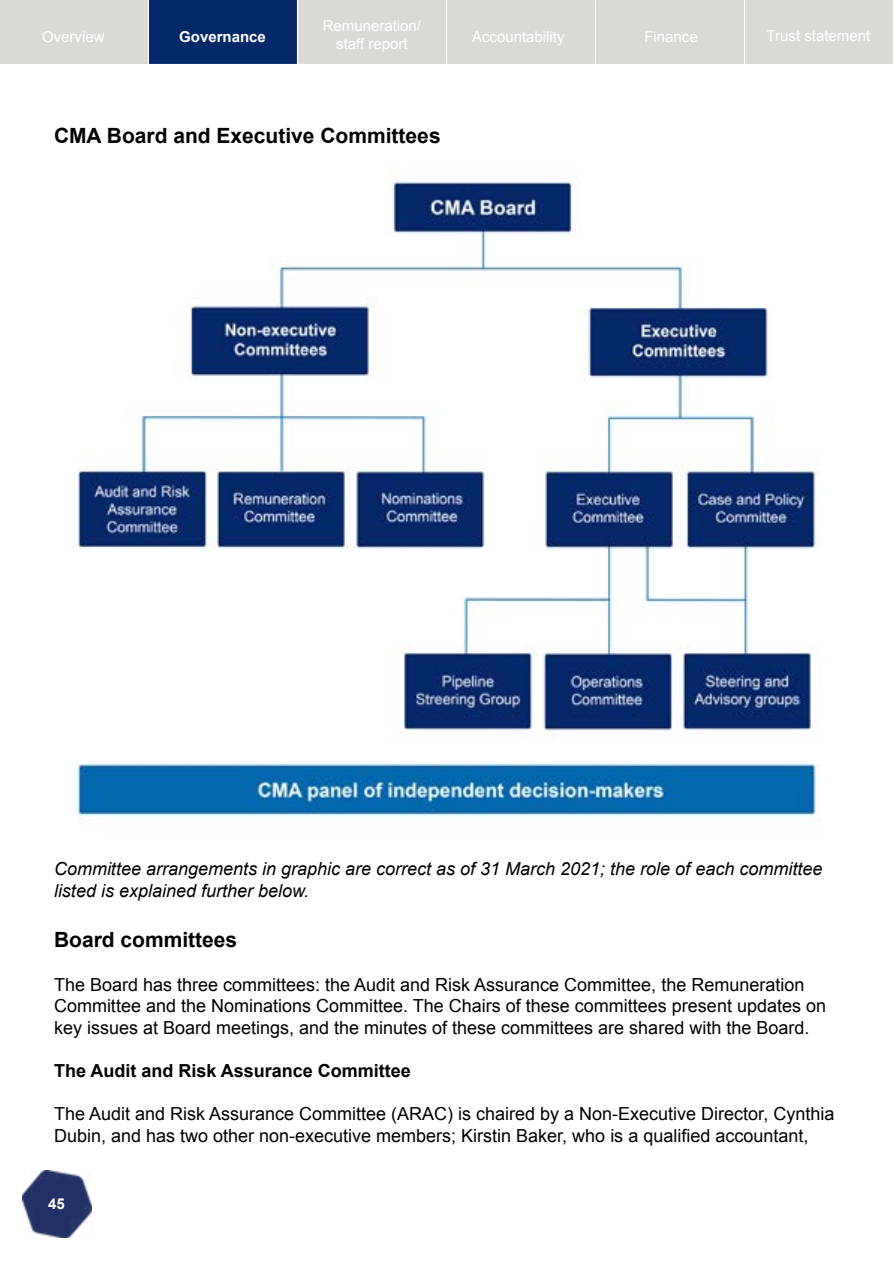
<style>
.page{position:relative;width:893px;height:1263px;background:#fff}
.page>*{position:absolute;margin:0;border:0;box-sizing:border-box;transform-origin:0 0}
.t1{font:700 21px "Arial";color:#000}
.t2{font:18px/21.6px "Arial";color:#000}
.t3{font:italic 18px/21.6px "Arial";color:#000}
.t4{font:700 18px "Arial";color:#000}
.t5{font:15px/18px "Arial";color:#fff;text-align:center}
.t6{font:700 15px "Arial";color:#fff}
.s1{font-family:"Arial MT2"}
</style>
<div class="page">
<img style="left:22px;top:1170px;width:69px;height:67px">
<div style="left:1px;top:1px;width:146px;height:62px;background:#ddd9d5"></div>
<div style="left:0;top:0;width:148px;height:64px;border:2px solid #ddd9d5"></div>
<div style="left:150px;top:1px;width:146px;height:62px;background:#042869"></div>
<div style="left:149px;top:0;width:148px;height:64px;border:2px solid #042869"></div>
<div style="left:299px;top:1px;width:146px;height:62px;background:#ddd9d5"></div>
<div style="left:298px;top:0;width:148px;height:64px;border:2px solid #ddd9d5"></div>
<div style="left:448px;top:1px;width:146px;height:62px;background:#ddd9d5"></div>
<div style="left:447px;top:0;width:148px;height:64px;border:2px solid #ddd9d5"></div>
<div style="left:597px;top:1px;width:146px;height:62px;background:#ddd9d5"></div>
<div style="left:596px;top:0;width:148px;height:64px;border:2px solid #ddd9d5"></div>
<div style="left:746px;top:1px;width:146px;height:62px;background:#ddd9d5"></div>
<div style="left:745px;top:0;width:148px;height:64px;border:2px solid #ddd9d5"></div>
<img style="left:77px;top:178px;width:743px;height:642px">
<p class="t5" style="left:42px;top:27px;width:64px">Overview</p>
<p class="t6" style="left:179px;top:26px;width:88px">Governance</p>
<p class="t5" style="left:323px;top:17px;width:100px">Remuneration/ staff report</p>
<p class="t5" style="left:472px;top:27px;width:94px">Accountability</p>
<p class="t5" style="left:644px;top:27px;width:55px">Finance</p>
<p class="t5" style="left:767px;top:27px;width:105px">Trust statement</p>
<h4 class="t1" style="left:54px;top:122px;width:388px">CMA Board and Executive Committees</h4>
<p class="t3" style="left:54px;top:858px;width:770px">Committee arrangements in graphic are correct as of 31 March 2021; the role of each committee listed is explained further below.</p>
<h5 class="t1" style="left:54px;top:926px;width:185px">Board committees</h5>
<p class="t2" style="left:54px;top:973px;width:774px">The Board has three committees: the Audit and Risk Assurance Committee, the Remuneration<br>Committee and the Nominations Committee. The Chairs of these committees present updates on key issues at Board meetings, and the minutes of these committees are shared with the Board.</p>
<h5 class="t4" style="left:54px;top:1059px;width:358px">The Audit and Risk Assurance Committee</h5>
<p class="t2" style="left:54px;top:1103px;width:782px">The Audit and Risk Assurance Committee (ARAC) is chaired by a Non-Executive Director, Cynthia<br><span class="s1">Dubin, and has two other non-executive members; Kirstin Baker, who is a qualified accountant,</span></p>
<p class="t6" style="left:48px;top:1194px;width:18px">45</p>
</div>
